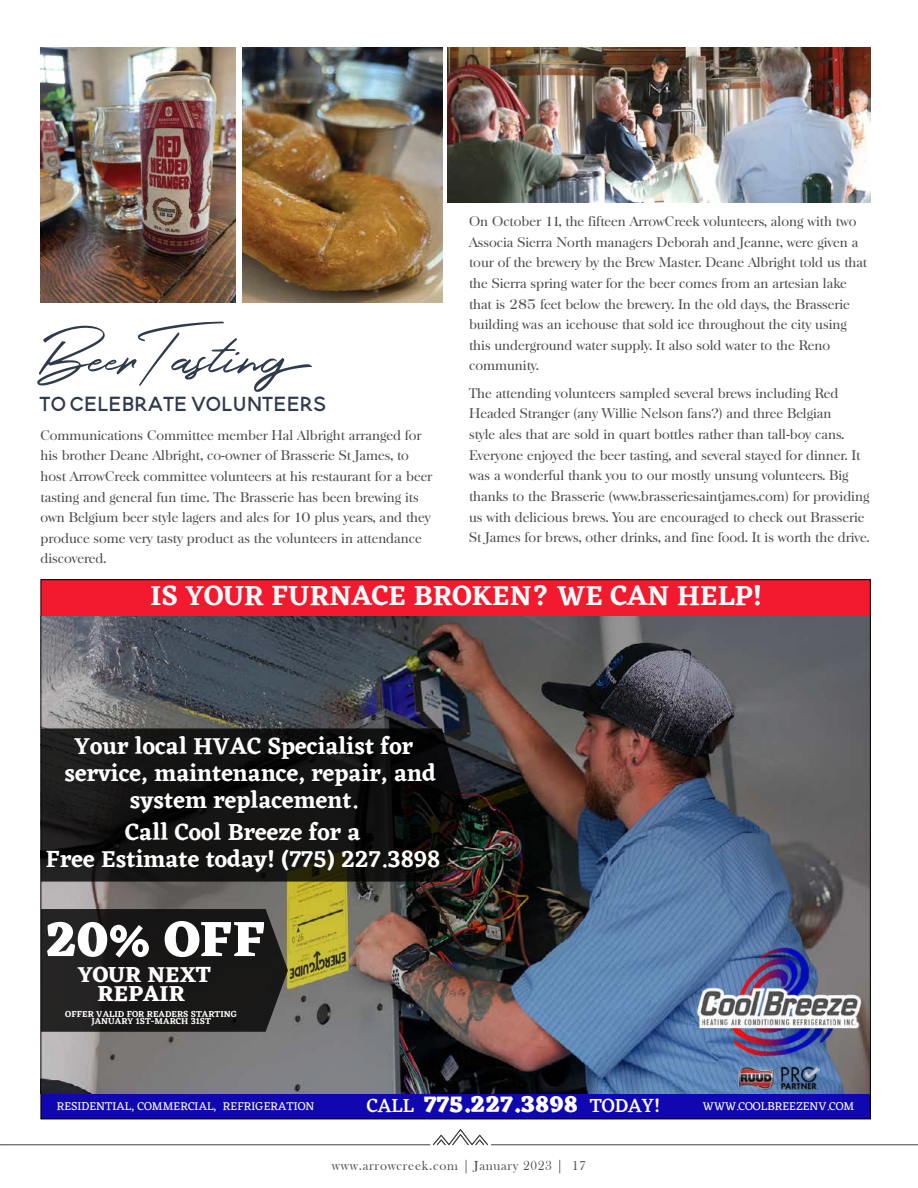
<style>
.page{position:relative;width:918px;height:1188px;background:#fff}
.page>*{position:absolute;margin:0;border:0;box-sizing:border-box;transform-origin:0 0}
.t1{font:66px "Holland";color:#303a4d}
.t2{font:800 51px "Eczar";color:#fff}
.t3{font:36px "Blooming Elegant Sans";color:#303a4d}
.t4{font:600 28.5px "Eczar";color:#fff}
.t5{font:600 24px/27px "Eczar";color:#fff;text-align:center}
.t6{font:800 24px "Eczar";color:#fff}
.t7{font:700 22.5px/19.2px "Eczar";color:#fff;text-align:center}
.t8{font:13.5px/20.7px "Baskerville Serial";color:#4d4d4f}
.t9{font:13.5px "Bask Old Face";letter-spacing:.05em;color:#4d4d4f}
.t10{font:12px "Eczar";color:#fff}
.t11{font:600 9px/7.5px "Eczar";color:#fff;text-align:center}
.s1{font-weight:500;font-size:19.5px}
</style>
<div class="page">
<svg style="left:433px;top:1129px;width:55px;height:16px"></svg>
<hr style="left:491px;top:1144px;width:427px;height:1px;background:#414042">
<hr style="left:0;top:1144px;width:430px;height:1px;background:#414042">
<div style="left:41px;top:580px;width:829px;height:36px;background:#f3192e"></div>
<div style="left:41px;top:1093px;width:829px;height:26px;background:#1107b0"></div>
<img style="left:42px;top:616px;width:827px;height:478px">
<svg style="left:42px;top:728px;width:422px;height:154px;background:#131211"></svg>
<img style="left:659px;top:909px;width:210px;height:185px">
<img style="left:738px;top:1066px;width:81px;height:24px">
<svg style="left:42px;top:909px;width:246px;height:123px;background:#1f1e1e"></svg>
<img style="left:40px;top:47px;width:196px;height:255px">
<img style="left:243px;top:47px;width:199px;height:255px">
<img style="left:448px;top:47px;width:423px;height:155px">
<p class="t8" style="left:469px;top:211px;width:399px">On October 11, the fifteen ArrowCreek volunteers, along with two Associa Sierra North managers Deborah and Jeanne, were given a tour of the brewery by the Brew Master. Deane Albright told us that the Sierra spring water for the beer comes from an artesian lake that is 285 feet below the brewery. In the old days, the Brasserie building was an icehouse that sold ice throughout the city using this underground water supply. It also sold water to the Reno community.</p>
<p class="t8" style="left:469px;top:383px;width:402px">The attending volunteers sampled several brews including Red Headed Stranger (any Willie Nelson fans?) and three Belgian<br>style ales that are sold in quart bottles rather than tall-boy cans.<br>Everyone enjoyed the beer tasting, and several stayed for dinner. It was a wonderful thank you to our mostly unsung volunteers. Big thanks to the Brasserie (www.brasseriesaintjames.com) for providing us with delicious brews. You are encouraged to check out Brasserie St James for brews, other drinks, and fine food. It is worth the drive.</p>
<h1 class="t1" style="left:37px;top:308px;width:255px">BeerTasting</h1>
<h3 class="t3" style="left:40px;top:377px;width:288px">to celebrate volunteers</h3>
<p class="t8" style="left:40px;top:425px;width:393px">Communications Committee member Hal Albright arranged for his brother Deane Albright, co-owner of Brasserie St James, to host ArrowCreek committee volunteers at his restaurant for a beer tasting and general fun time. The Brasserie has been brewing its own Belgium beer style lagers and ales for 10 plus years, and they produce some very tasty product as the volunteers in attendance discovered.</p>
<h3 class="t4" style="left:151px;top:579px;width:613px">IS YOUR FURNACE BROKEN? WE CAN HELP!</h3>
<h3 class="t5" style="left:64px;top:733px;width:373px">Your local HVAC Specialist for service, maintenance, repair, and system replacement.</h3>
<h3 class="t5" style="left:46px;top:818px;width:396px">Call Cool Breeze for a<br>Free Estimate today! (775) 227.3898</h3>
<h2 class="t2" style="left:45px;top:909px;width:222px">20% OFF</h2>
<h3 class="t7" style="left:78px;top:965px;width:135px">YOUR NEXT<br>REPAIR</h3>
<p class="t11" style="left:65px;top:1010px;width:173px">OFFER VALID FOR READERS STARTING<br>JANUARY 1ST-MARCH 31ST</p>
<h3 class="t6" style="left:367px;top:1090px;width:295px"><span class="s1">CALL</span> 775.227.3898 <span class="s1">TODAY!</span></h3>
<p class="t10" style="left:57px;top:1098px;width:259px">RESIDENTIAL, COMMERCIAL, REFRIGERATION</p>
<p class="t10" style="left:703px;top:1098px;width:153px">WWW.COOLBREEZENV.COM</p>
<p class="t9" style="left:332px;top:1158px;width:256px">www.arrowcreek.com | January 2023 | 17</p>
</div>
